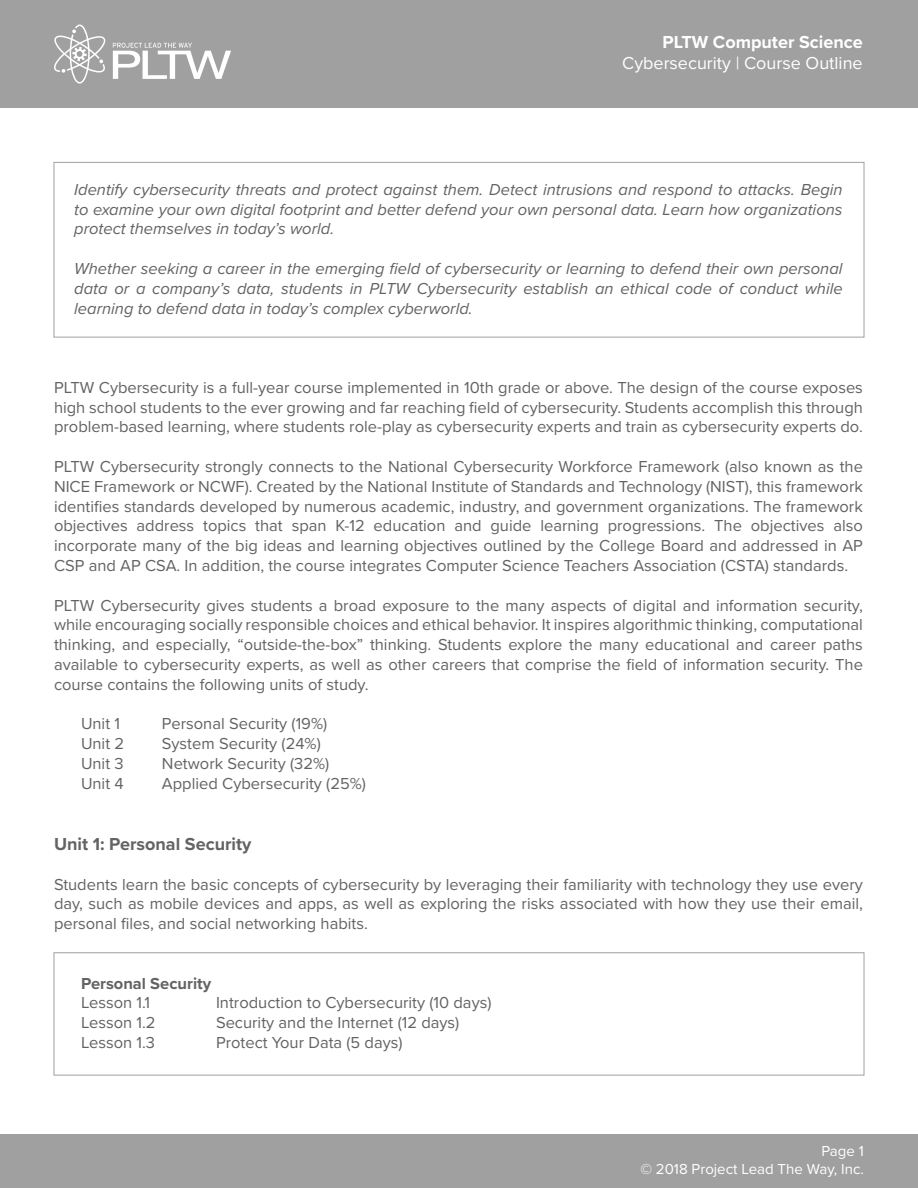
<style>
.page{position:relative;width:918px;height:1188px;background:#fff}
.page>*{position:absolute;margin:0;border:0;box-sizing:border-box;transform-origin:0 0}
.t1{font:18px "Proxima Nova";color:#fff}
.t2{font:700 18px "Proxima Nova";color:#636366}
.t3{font:700 18px "Proxima Nova";color:#fff}
.t4{font:16.5px/19.8px "Proxima Nova";color:#636366;text-align:justify}
.t5{font:italic 16.5px/19.8px "Proxima Nova";color:#636366;text-align:justify}
.t6{font:700 16.5px "Proxima Nova";color:#636366}
.t7{font:15px/16.5px "Proxima Nova";color:#fff;text-align:right}
</style>
<div class="page">
<div style="left:0;top:0;width:918px;height:108px;background:#a0a0a1"></div>
<svg style="left:113px;top:43px;width:118px;height:36px"></svg>
<svg style="left:54px;top:25px;width:51px;height:59px"></svg>
<div style="left:0;top:1134px;width:918px;height:54px;background:#a0a0a1"></div>
<div style="left:54px;top:162px;width:810px;height:176px;border:1px solid #a0a0a1"></div>
<div style="left:54px;top:952px;width:810px;height:124px;border:1px solid #a0a0a1"></div>
<p class="t3" style="left:663px;top:28px;width:202px">PLTW Computer Science</p>
<p class="t1" style="left:622px;top:50px;width:242px">Cybersecurity | Course Outline</p>
<p class="t5" style="left:74px;top:179px;width:770px">Identify cybersecurity threats and protect against them. Detect intrusions and respond to attacks. Begin to examine your own digital footprint and better defend your own personal data. Learn how organizations protect themselves in today’s world.</p>
<p class="t5" style="left:74px;top:258px;width:770px">Whether seeking a career in the emerging field of cybersecurity or learning to defend their own personal data or a company’s data, students in PLTW Cybersecurity establish an ethical code of conduct while learning to defend data in today’s complex cyberworld.</p>
<p class="t4" style="left:54px;top:377px;width:810px">PLTW Cybersecurity is a full-year course implemented in 10th grade or above. The design of the course exposes high school students to the ever growing and far reaching field of cybersecurity. Students accomplish this through problem-based learning, where students role-play as cybersecurity experts and train as cybersecurity experts do.</p>
<p class="t4" style="left:54px;top:456px;width:810px">PLTW Cybersecurity strongly connects to the National Cybersecurity Workforce Framework (also known as the NICE Framework or NCWF). Created by the National Institute of Standards and Technology (NIST), this framework identifies standards developed by numerous academic, industry, and government organizations. The framework objectives address topics that span K-12 education and guide learning progressions. The objectives also incorporate many of the big ideas and learning objectives outlined by the College Board and addressed in AP CSP and AP CSA. In addition, the course integrates Computer Science Teachers Association (CSTA) standards.</p>
<p class="t4" style="left:54px;top:595px;width:811px">PLTW Cybersecurity gives students a broad exposure to the many aspects of digital and information security, while encouraging socially responsible choices and ethical behavior. It inspires algorithmic thinking, computational thinking, and especially, “outside-the-box” thinking. Students explore the many educational and career paths available to cybersecurity experts, as well as other careers that comprise the field of information security. The course contains the following units of study.</p>
<p class="t4" style="left:81px;top:713px;width:41px">Unit 1</p>
<p class="t4" style="left:162px;top:713px;width:167px">Personal Security (19%)</p>
<p class="t4" style="left:81px;top:733px;width:45px">Unit 2</p>
<p class="t4" style="left:162px;top:733px;width:160px">System Security (24%)</p>
<p class="t4" style="left:81px;top:753px;width:44px">Unit 3</p>
<p class="t4" style="left:162px;top:753px;width:169px">Network Security (32%)</p>
<p class="t4" style="left:81px;top:773px;width:44px">Unit 4</p>
<p class="t4" style="left:162px;top:773px;width:205px">Applied Cybersecurity (25%)</p>
<p class="t2" style="left:54px;top:831px;width:199px">Unit 1: Personal Security</p>
<p class="t4" style="left:54px;top:874px;width:810px">Students learn the basic concepts of cybersecurity by leveraging their familiarity with technology they use every day, such as mobile devices and apps, as well as exploring the risks associated with how they use their email, personal files, and social networking habits.</p>
<p class="t6" style="left:81px;top:971px;width:132px">Personal Security</p>
<p class="t4" style="left:81px;top:992px;width:71px">Lesson 1.1</p>
<p class="t4" style="left:216px;top:992px;width:277px">Introduction to Cybersecurity (10 days)</p>
<p class="t4" style="left:81px;top:1012px;width:76px">Lesson 1.2</p>
<p class="t4" style="left:216px;top:1012px;width:245px">Security and the Internet (12 days)</p>
<p class="t4" style="left:81px;top:1032px;width:76px">Lesson 1.3</p>
<p class="t4" style="left:216px;top:1032px;width:188px">Protect Your Data (5 days)</p>
<p class="t7" style="left:640px;top:1144px;width:225px">Page 1<br>© 2018 Project Lead The Way, Inc.</p>
<p class="t7" style="left:705px;top:1162px;width:160px">© Project Lead The Way</p>
</div>
